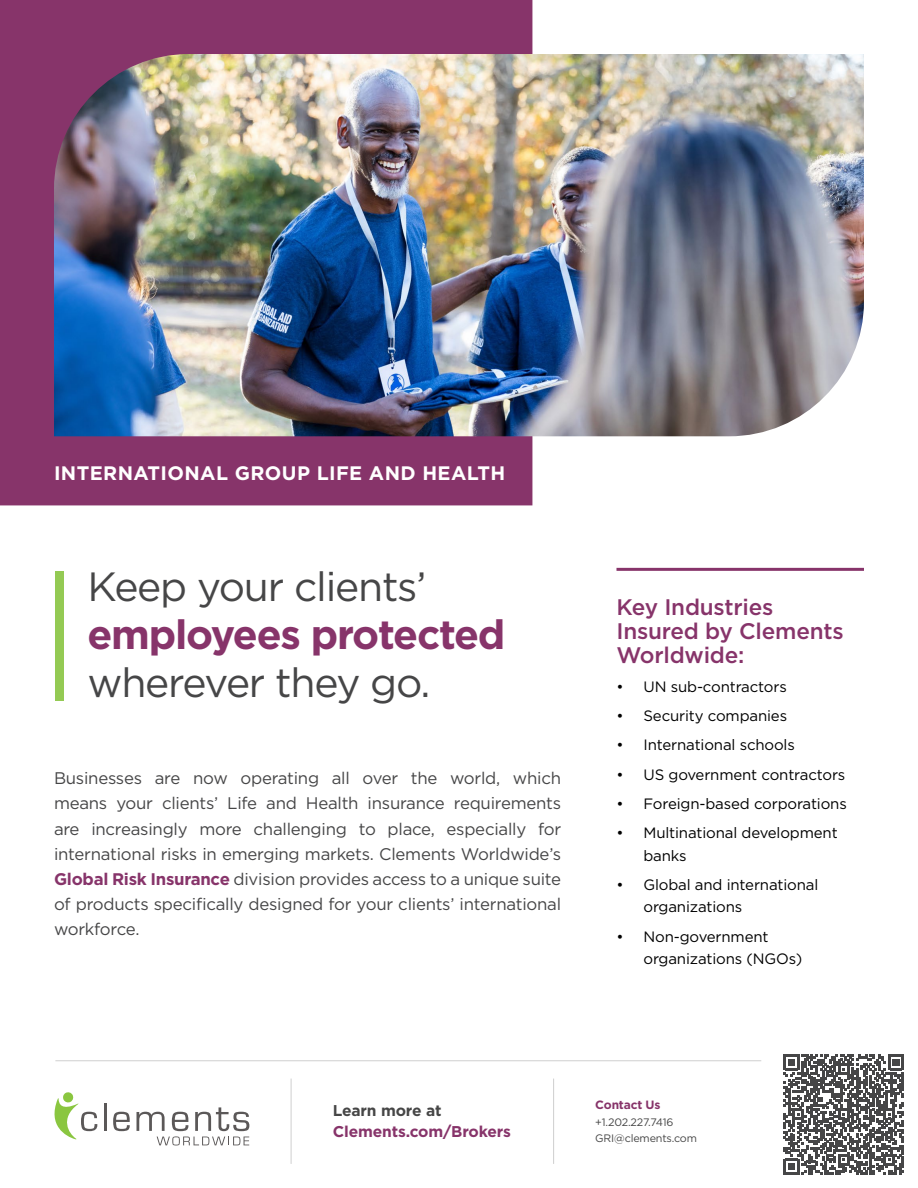
<style>
.page{position:relative;width:918px;height:1188px;background:#fff}
.page>*{position:absolute;margin:0;border:0;box-sizing:border-box;transform-origin:0 0}
.t1{font:40.8px "Gotham";letter-spacing:-.03em;color:#464647}
.t2{font:700 40.8px "Gotham";letter-spacing:-.03em;color:#87346a}
.t3{font:500 22.5px/24px "Gotham";letter-spacing:-.01em;color:#87346a}
.t4{font:700 19.5px "Gotham";letter-spacing:.02em;color:#fff}
.t5{font:16.8px/25.2px "Gotham";letter-spacing:-.015em;color:#464647;text-align:justify}
.t6{font:700 15.6px "Gotham";letter-spacing:-.01em;color:#87346a}
.t7{font:700 15.6px "Gotham";letter-spacing:-.01em;color:#464646}
.t8{font:15px/22.5px "Gotham";letter-spacing:-.01em;color:#000}
.t9{font:700 12px "Gotham";letter-spacing:-.015em;color:#87346a}
.t10{font:10.8px/16.8px "Gotham";letter-spacing:-.015em;color:#464646}
.s1{font-weight:700;color:#87346a}
</style>
<div class="page">
<svg style="left:784px;top:1054px;width:120px;height:120px"></svg>
<svg style="left:55px;top:1092px;width:42px;height:48px"></svg>
<hr style="left:104px;top:1104px;width:2px;height:27px;background:#5b5858">
<svg style="left:113px;top:1112px;width:17px;height:19px"></svg>
<svg style="left:137px;top:1107px;width:112px;height:38px"></svg>
<hr style="left:55px;top:1060px;width:706px;height:1px;background:#000">
<hr style="left:553px;top:1079px;width:1px;height:85px;background:#000">
<hr style="left:291px;top:1079px;width:1px;height:85px;background:#000">
<div style="left:55px;top:571px;width:9px;height:129px;background:#94ca54"></div>
<div style="left:1px;top:1px;width:531px;height:504px;background:#87346a"></div>
<hr style="left:616px;top:568px;width:248px;height:3px;background:#87346a">
<img style="left:54px;top:54px;width:810px;height:382px">
<p class="t4" style="left:54px;top:461px;width:453px">INTERNATIONAL GROUP LIFE AND HEALTH</p>
<h1 class="t1" style="left:87px;top:560px;width:340px">Keep your clients’</h1>
<h1 class="t2" style="left:87px;top:607px;width:420px">employees protected</h1>
<h1 class="t1" style="left:87px;top:656px;width:344px">wherever they go.</h1>
<p class="t5" style="left:54px;top:765px;width:509px">Businesses are now operating all over the world, which means your clients’ Life and Health insurance requirements are increasingly more challenging to place, especially for international risks in emerging markets. Clements Worldwide’s <span class="s1">Global Risk Insurance</span> division provides access to a unique suite of products specifically designed for your clients’ international workforce.</p>
<h2 class="t3" style="left:616px;top:594px;width:229px">Key Industries<br>Insured by Clements<br>Worldwide:</h2>
<p class="t8" style="left:616px;top:675px;width:172px">• UN sub-contractors</p>
<p class="t8" style="left:616px;top:704px;width:172px">• Security companies</p>
<p class="t8" style="left:616px;top:733px;width:180px">• International schools</p>
<p class="t8" style="left:616px;top:763px;width:230px">• US government contractors</p>
<p class="t8" style="left:616px;top:792px;width:232px">• Foreign-based corporations</p>
<p class="t8" style="left:644px;top:821px;width:196px;text-indent:-27px">• Multinational development banks</p>
<p class="t8" style="left:644px;top:873px;width:176px;text-indent:-27px">• Global and international organizations</p>
<p class="t8" style="left:644px;top:925px;width:160px;text-indent:-27px">• Non-government organizations (NGOs)</p>
<p class="t7" style="left:333px;top:1100px;width:110px">Learn more at</p>
<p class="t6" style="left:333px;top:1121px;width:180px">Clements.com/Brokers</p>
<p class="t9" style="left:595px;top:1097px;width:67px">Contact Us</p>
<p class="t10" style="left:595px;top:1113px;width:103px">+1.202.227.7416<br>GRI@clements.com</p>
</div>
